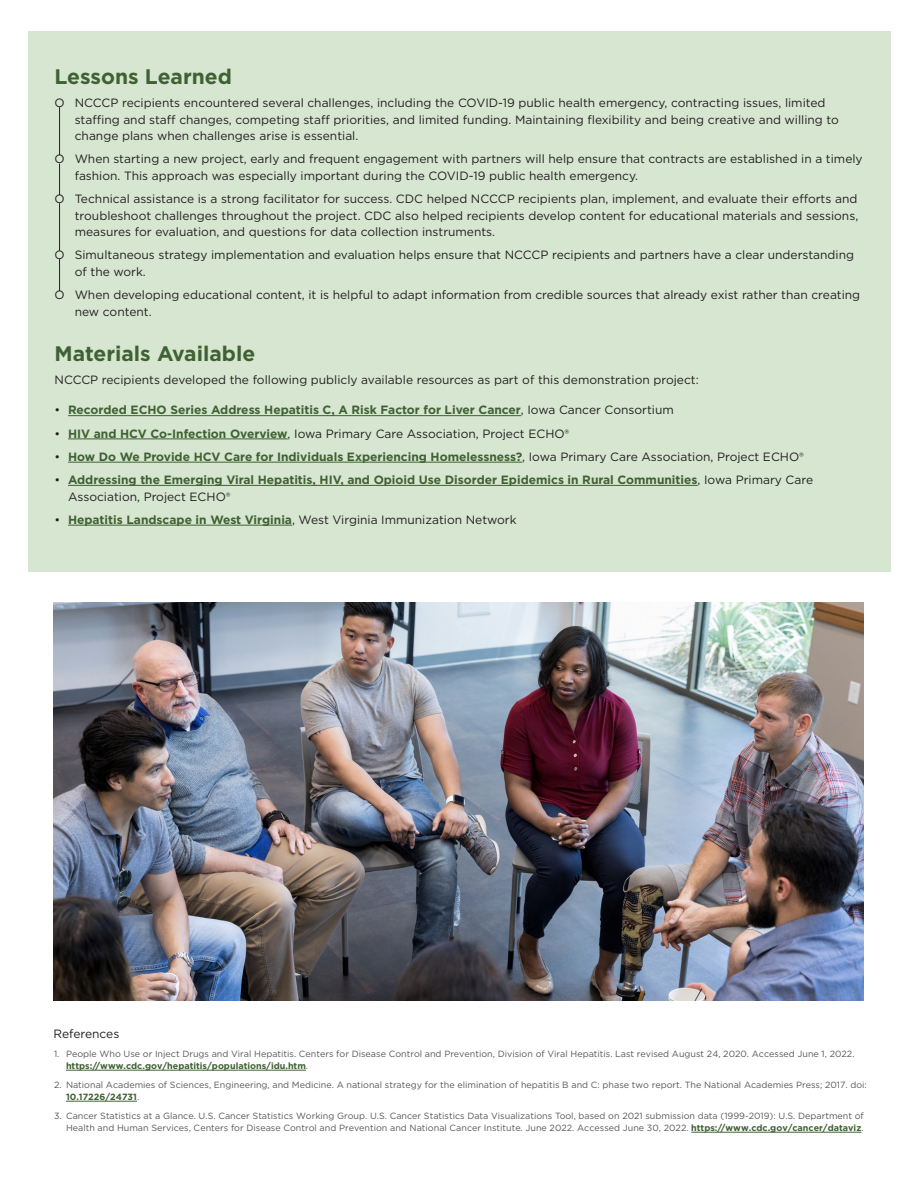
<style>
.page{position:relative;width:918px;height:1188px;background:#fff}
.page>*{position:absolute;margin:0;border:0;box-sizing:border-box;transform-origin:0 0}
.t1{font:700 21px "Gotham";color:#3f6133}
.t2{font:12px/16.5px "Gotham";color:#231f20}
.t3{font:700 12px/16.5px "Gotham";color:#3f6133}
.t4{font:9px/12px "Gotham";color:#57585a}
.s1{font-weight:400;color:#231f20}
.s2{font-weight:700;color:#3f6133}
</style>
<div class="page">
<div style="left:28px;top:31px;width:862px;height:541px;background:#d6e6d0"></div>
<img style="left:53px;top:602px;width:810px;height:399px">
<hr style="left:68px;top:415px;width:453px;height:1px;background:#3f6133">
<hr style="left:68px;top:439px;width:220px;height:1px;background:#3f6133">
<hr style="left:68px;top:462px;width:454px;height:1px;background:#3f6133">
<hr style="left:68px;top:485px;width:630px;height:1px;background:#3f6133">
<hr style="left:68px;top:525px;width:224px;height:1px;background:#3f6133">
<hr style="left:59px;top:164px;width:1px;height:31px;background:#231f20">
<hr style="left:59px;top:107px;width:1px;height:48px;background:#231f20">
<hr style="left:59px;top:203px;width:1px;height:48px;background:#231f20">
<hr style="left:59px;top:259px;width:1px;height:32px;background:#231f20">
<hr style="left:66px;top:1070px;width:240px;height:1px;background:#3f6133">
<hr style="left:66px;top:1101px;width:71px;height:1px;background:#3f6133">
<hr style="left:691px;top:1132px;width:170px;height:1px;background:#3f6133">
<h2 class="t1" style="left:55px;top:63px;width:179px">Lessons Learned</h2>
<p class="t2" style="left:75px;top:94px;width:766px;text-indent:-20px">Ο NCCCP recipients encountered several challenges, including the COVID-19 public health emergency, contracting issues, limited staffing and staff changes, competing staff priorities, and limited funding. Maintaining flexibility and being creative and willing to change plans when challenges arise is essential.</p>
<p class="t2" style="left:75px;top:151px;width:789px;text-indent:-20px">Ο When starting a new project, early and frequent engagement with partners will help ensure that contracts are established in a timely fashion. This approach was especially important during the COVID-19 public health emergency.</p>
<p class="t2" style="left:75px;top:190px;width:785px;text-align:justify;text-indent:-20px">Ο Technical assistance is a strong facilitator for success. CDC helped NCCCP recipients plan, implement, and evaluate their efforts and troubleshoot challenges throughout the project. CDC also helped recipients develop content for educational materials and sessions, measures for evaluation, and questions for data collection instruments.</p>
<p class="t2" style="left:75px;top:247px;width:781px;text-indent:-20px">Ο Simultaneous strategy implementation and evaluation helps ensure that NCCCP recipients and partners have a clear understanding of the work.</p>
<p class="t2" style="left:75px;top:286px;width:787px;text-indent:-20px">Ο When developing educational content, it is helpful to adapt information from credible sources that already exist rather than creating new content.</p>
<h2 class="t1" style="left:55px;top:340px;width:202px">Materials Available</h2>
<p class="t2" style="left:55px;top:372px;width:646px">NCCCP recipients developed the following publicly available resources as part of this demonstration project:</p>
<p class="t3" style="left:55px;top:402px;width:621px"><span class="s1">•</span> Recorded ECHO Series Address Hepatitis C, A Risk Factor for Liver Cancer<span class="s1">, Iowa Cancer Consortium</span></p>
<p class="t2" style="left:55px;top:425px;width:516px">• <span class="s2">HIV and HCV Co-Infection Overview</span>, Iowa Primary Care Association, Project ECHO®</p>
<p class="t3" style="left:55px;top:448px;width:751px"><span class="s1">•</span> How Do We Provide HCV Care for Individuals Experiencing Homelessness?<span class="s1">, Iowa Primary Care Association, Project ECHO®</span></p>
<p class="t3" style="left:68px;top:472px;width:747px;text-indent:-14px"><span class="s1">•</span> Addressing the Emerging Viral Hepatitis, HIV, and Opioid Use Disorder Epidemics in Rural Communities<span class="s1">, Iowa Primary Care<br>Association, Project ECHO®</span></p>
<p class="t2" style="left:55px;top:511px;width:464px">• <span class="s2">Hepatitis Landscape in West Virginia</span>, West Virginia Immunization Network</p>
<h2 class="t2" style="left:53px;top:1025px;width:67px">References</h2>
<p class="t4" style="left:66px;top:1047px;width:790px;text-indent:-12px">1. People Who Use or Inject Drugs and Viral Hepatitis. Centers for Disease Control and Prevention, Division of Viral Hepatitis. Last revised August 24, 2020. Accessed June 1, 2022. <span class="s2">https://www.cdc.gov/hepatitis/populations/idu.htm</span>.</p>
<p class="t4" style="left:66px;top:1078px;width:802px;text-indent:-12px">2. National Academies of Sciences, Engineering, and Medicine. A national strategy for the elimination of hepatitis B and C: phase two report. The National Academies Press; 2017. doi:<br><span class="s2">10.17226/24731</span>.</p>
<p class="t4" style="left:54px;top:1109px;width:811px;text-align:right">3. Cancer Statistics at a Glance. U.S. Cancer Statistics Working Group. U.S. Cancer Statistics Data Visualizations Tool, based on 2021 submission data (1999-2019): U.S. Department of<br>Health and Human Services, Centers for Disease Control and Prevention and National Cancer Institute. June 2022. Accessed June 30, 2022. <span class="s2">https://www.cdc.gov/cancer/dataviz</span>.</p>
</div>
